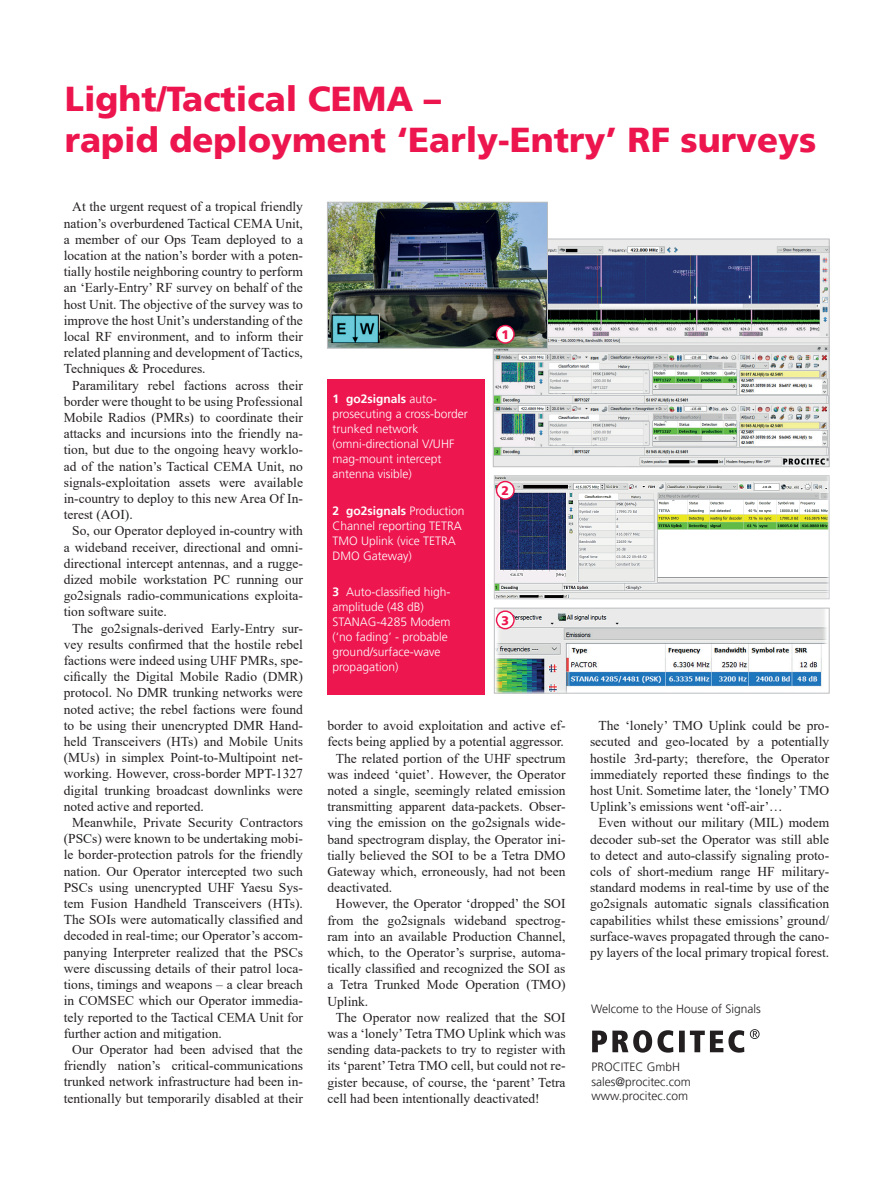
<style>
.page{position:relative;width:893px;height:1178px;background:#fff}
.page>*{position:absolute;margin:0;border:0;box-sizing:border-box;transform-origin:0 0}
.t1{font:900 34.5px/41.4px "Frutiger LT Pro";color:#ed154e}
.t2{font:13.5px/16.2px "Times New Roman";color:#231f20;text-align:justify}
.t3{font:900 12.3px "Frutiger LT Pro";color:#ed154e}
.t4{font:300 12px/15px "Frutiger LT Pro";color:#fff}
.t5{font:300 12px/14.4px "Frutiger LT Pro";color:#231f20}
.s1{font-weight:700}
</style>
<div class="page">
<svg style="left:592px;top:1029px;width:168px;height:23px"></svg>
<div style="left:327px;top:379px;width:158px;height:316px;background:#ed164f"></div>
<img style="left:496px;top:477px;width:331px;height:120px">
<div style="left:494px;top:475px;width:335px;height:124px;border:1px solid #cdced0"></div>
<svg style="left:496px;top:481px;width:18px;height:18px"></svg>
<div style="left:496px;top:481px;width:19px;height:19px;border:1px solid #ed154e;border-radius:50%"></div>
<img style="left:496px;top:610px;width:331px;height:81px">
<div style="left:494px;top:608px;width:336px;height:85px;border:1px solid #bcbdc0"></div>
<svg style="left:496px;top:611px;width:18px;height:18px"></svg>
<div style="left:496px;top:610px;width:19px;height:19px;border:1px solid #ed154e;border-radius:50%"></div>
<img style="left:495px;top:241px;width:333px;height:224px">
<div style="left:493px;top:239px;width:337px;height:228px;border:1px solid #bcbdc0"></div>
<img style="left:329px;top:204px;width:217px;height:143px">
<div style="left:327px;top:202px;width:221px;height:147px;border:1px solid #bcbdc0"></div>
<img style="left:332px;top:314px;width:47px;height:28px">
<svg style="left:496px;top:325px;width:18px;height:18px"></svg>
<div style="left:496px;top:325px;width:19px;height:19px;border:1px solid #ed154e;border-radius:50%"></div>
<h1 class="t1" style="left:65px;top:78px;width:753px">Light/Tactical CEMA –<br>rapid deployment ‘Early-Entry’ RF surveys</h1>
<p class="t2" style="left:64px;top:198px;width:241px;text-indent:9px">At the urgent request of a tropical friendly nation’s overburdened Tactical CEMA Unit, a member of our Ops Team deployed to a location at the nation’s border with a poten&shy;tially hostile neighboring country to perform an ‘Early-Entry’ RF survey on behalf of the host Unit. The objective of the survey was to improve the host Unit’s understanding of the local RF environment, and to inform their related planning and development of Tactics, Techniques &amp; Procedures.</p>
<p class="t2" style="left:64px;top:376px;width:241px;text-indent:9px">Paramilitary rebel factions across their border were thought to be using Professional Mobile Radios (PMRs) to coordinate their attacks and incursions into the friendly na&shy;tion, but due to the ongoing heavy worklo&shy;ad of the nation’s Tactical CEMA Unit, no signals-exploitation assets were available in-country to deploy to this new Area Of In&shy;terest (AOI).</p>
<p class="t2" style="left:64px;top:522px;width:241px;text-indent:9px">So, our Operator deployed in-country with a wideband receiver, directional and omni&shy;directional intercept antennas, and a rugge&shy;dized mobile workstation PC running our go2signals radio-communications exploita&shy;tion software suite.</p>
<p class="t2" style="left:64px;top:619px;width:241px;text-indent:9px">The go2signals-derived Early-Entry sur&shy;vey results confirmed that the hostile rebel factions were indeed using UHF PMRs, spe&shy;cifically the Digital Mobile Radio (DMR) protocol. No DMR trunking networks were noted active; the rebel factions were found to be using their unencrypted DMR Hand&shy;held Transceivers (HTs) and Mobile Units (MUs) in simplex Point-to-Multipoint net&shy;working. However, cross-border MPT-1327 digital trunking broadcast downlinks were noted active and reported.</p>
<p class="t2" style="left:64px;top:814px;width:241px;text-indent:9px">Meanwhile, Private Security Contractors (PSCs) were known to be undertaking mobi&shy;le border-protection patrols for the friendly nation. Our Operator intercepted two such PSCs using unencrypted UHF Yaesu Sys&shy;tem Fusion Handheld Transceivers (HTs).<br>The SOIs were automatically classified and decoded in real-time; our Operator’s accom&shy;panying Interpreter realized that the PSCs were discussing details of their patrol loca&shy;tions, timings and weapons – a clear breach in COMSEC which our Operator immedia&shy;tely reported to the Tactical CEMA Unit for further action and mitigation.</p>
<p class="t2" style="left:64px;top:1041px;width:241px;text-indent:9px">Our Operator had been advised that the friendly nation’s critical-communications trunked network infrastructure had been in&shy;tentionally but temporarily disabled at their</p>
<p class="t4" style="left:333px;top:392px;width:137px"><span class="s1">1 go2signals</span> auto&shy;prosecuting a cross-border trunked network (omni-directional V/UHF mag-mount intercept antenna visible)</p>
<p class="t4" style="left:333px;top:503px;width:133px"><span class="s1">2 go2signals</span> Production<br>Channel reporting TETRA<br>TMO Uplink (vice TETRA<br>DMO Gateway)</p>
<p class="t4" style="left:333px;top:584px;width:119px"><span class="s1">3</span> Auto-classified high&shy;amplitude (48 dB)<br>STANAG-4285 Modem (‘no fading’ - probable ground/surface-wave propagation)</p>
<p class="t3" style="left:501px;top:327px;width:9px">1</p>
<p class="t3" style="left:501px;top:483px;width:9px">2</p>
<p class="t3" style="left:501px;top:613px;width:9px">3</p>
<p class="t2" style="left:327px;top:717px;width:240px">border to avoid exploitation and active ef-</p>
<p class="t2" style="left:327px;top:733px;width:238px">fects being applied by a potential aggressor.</p>
<p class="t2" style="left:336px;top:749px;width:231px">The related portion of the UHF spectrum</p>
<p class="t2" style="left:327px;top:766px;width:240px">was indeed ‘quiet’. However, the Operator</p>
<p class="t2" style="left:327px;top:782px;width:240px">noted a single, seemingly related emission</p>
<p class="t2" style="left:327px;top:798px;width:240px">transmitting apparent data-packets. Obser-</p>
<p class="t2" style="left:327px;top:814px;width:240px">ving the emission on the go2signals wide-</p>
<p class="t2" style="left:327px;top:830px;width:240px">band spectrogram display, the Operator ini-</p>
<p class="t2" style="left:327px;top:847px;width:240px">tially believed the SOI to be a Tetra DMO</p>
<p class="t2" style="left:327px;top:863px;width:240px">Gateway which, erroneously, had not been</p>
<p class="t2" style="left:327px;top:879px;width:66px">deactivated.</p>
<p class="t2" style="left:336px;top:895px;width:231px">However, the Operator ‘dropped’ the SOI</p>
<p class="t2" style="left:327px;top:911px;width:240px">from the go2signals wideband spectrog-</p>
<p class="t2" style="left:327px;top:928px;width:240px">ram into an available Production Channel,</p>
<p class="t2" style="left:327px;top:944px;width:240px">which, to the Operator’s surprise, automa-</p>
<p class="t2" style="left:327px;top:960px;width:240px">tically classified and recognized the SOI as</p>
<p class="t2" style="left:327px;top:976px;width:240px">a Tetra Trunked Mode Operation (TMO)</p>
<p class="t2" style="left:327px;top:992px;width:42px">Uplink.</p>
<p class="t2" style="left:336px;top:1009px;width:231px">The Operator now realized that the SOI</p>
<p class="t2" style="left:327px;top:1025px;width:240px">was a ‘lonely’ Tetra TMO Uplink which was</p>
<p class="t2" style="left:327px;top:1041px;width:240px">sending data-packets to try to register with</p>
<p class="t2" style="left:327px;top:1057px;width:240px">its ‘parent’ Tetra TMO cell, but could not re-</p>
<p class="t2" style="left:327px;top:1073px;width:240px">gister because, of course, the ‘parent’ Tetra</p>
<p class="t2" style="left:327px;top:1090px;width:214px">cell had been intentionally deactivated!</p>
<p class="t2" style="left:590px;top:717px;width:241px;text-indent:9px">The ‘lonely’ TMO Uplink could be pro&shy;secuted and geo-located by a potentially hostile 3rd-party; therefore, the Operator immediately reported these findings to the host Unit. Sometime later, the ‘lonely’ TMO Uplink’s emissions went ‘off-air’…</p>
<p class="t2" style="left:590px;top:814px;width:241px;text-indent:9px">Even without our military (MIL) modem decoder sub-set the Operator was still able to detect and auto-classify signaling proto&shy;cols of short-medium range HF military&shy;standard modems in real-time by use of the go2signals automatic signals classification capabilities whilst these emissions’ ground/ surface-waves propagated through the cano&shy;py layers of the local primary tropical forest.</p>
<p class="t5" style="left:591px;top:1001px;width:171px">Welcome to the House of Signals</p>
<p class="t5" style="left:592px;top:1060px;width:101px">PROCITEC GmbH sales@procitec.com www.procitec.com</p>
</div>
